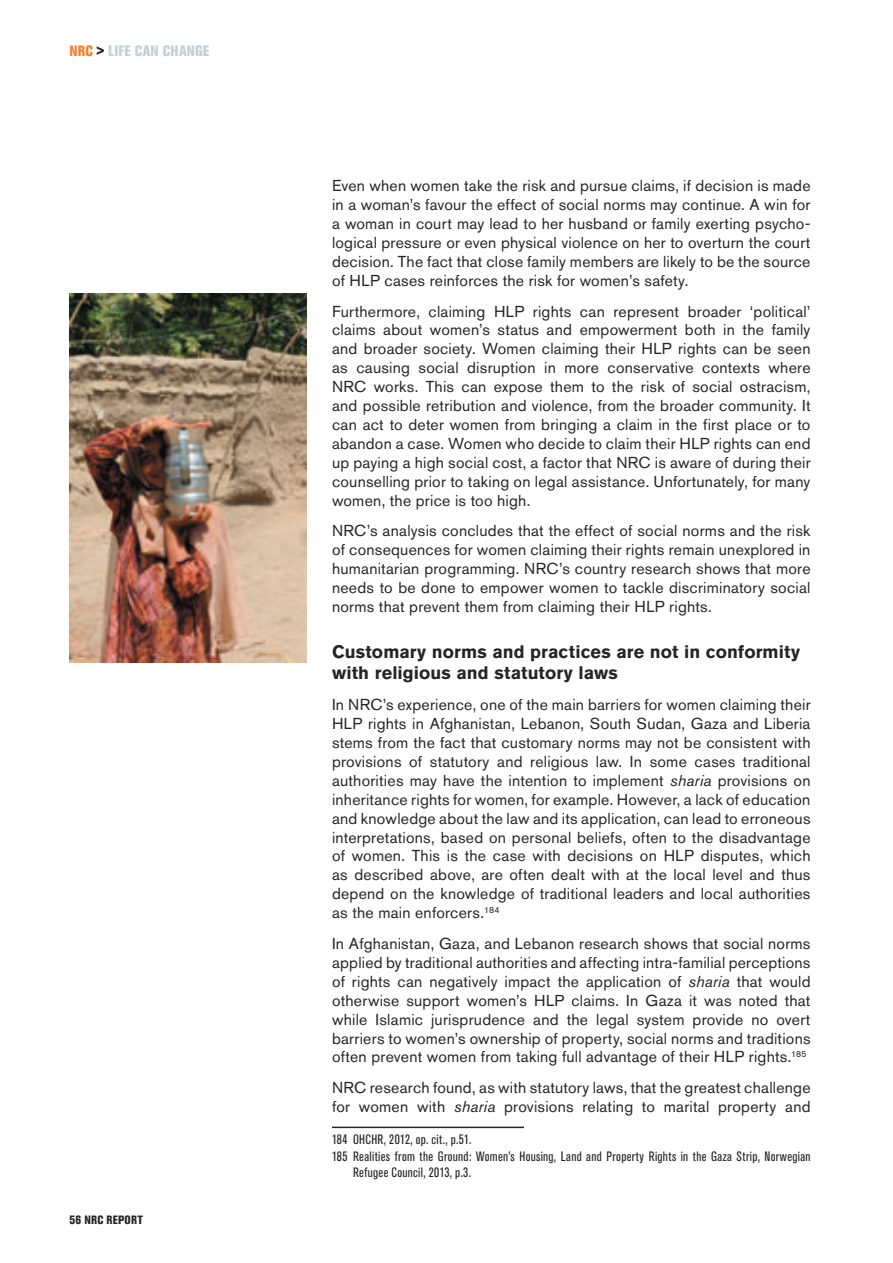
<style>
.page{position:relative;width:893px;height:1263px;background:#fff}
.page>*{position:absolute;margin:0;border:0;box-sizing:border-box;transform-origin:0 0}
.t1{font:700 18px/21.6px "Akzidenz Grotesk BQ";letter-spacing:.005em;color:#242527}
.t2{font:15.75px/18.9px "Akzidenz Grotesk BQ";letter-spacing:.015em;color:#242527;text-align:justify}
.t3{font:800 condensed 15px "Akzidenz Grotesk BE";letter-spacing:.015em;color:#c3cfd5}
.t4{font:condensed 13.5px/17.7px "Akzidenz Grotesk BQ";letter-spacing:.025em;color:#242527}
.t5{font:800 condensed 12px "Akzidenz Grotesk BE";letter-spacing:.02em;color:#242527}
.s1{color:#f5822e}
.s2{color:#242527}
.s3{font-style:italic}
</style>
<div class="page">
<img style="left:69px;top:293px;width:238px;height:369px">
<hr style="left:332px;top:1126px;width:192px;height:2px;background:#242527">
<p class="t3" style="left:69px;top:45px;width:141px"><span class="s1">NRC</span> <span class="s2">&gt;</span> LIFE CAN CHANGE</p>
<p class="t5" style="left:69px;top:1216px;width:75px">56 NRC REPORT</p>
<p class="t2" style="left:332px;top:176px;width:480px">Even when women take the risk and pursue claims, if decision is made in a woman’s favour the effect of social norms may continue. A win for a woman in court may lead to her husband or family exerting psycho&shy;logical pressure or even physical violence on her to overturn the court decision. The fact that close family members are likely to be the source of HLP cases reinforces the risk for women’s safety.</p>
<p class="t2" style="left:332px;top:301px;width:480px">Furthermore, claiming HLP rights can represent broader ‘political’ claims about women’s status and empowerment both in the family and broader society. Women claiming their HLP rights can be seen as causing social disruption in more conservative contexts where NRC works. This can expose them to the risk of social ostracism, and possible retribution and violence, from the broader community. It can act to deter women from bringing a claim in the first place or to abandon a case. Women who decide to claim their HLP rights can end up paying a high social cost, a factor that NRC is aware of during their counselling prior to taking on legal assistance. Unfortunately, for many women, the price is too high.</p>
<p class="t2" style="left:332px;top:521px;width:480px">NRC’s analysis concludes that the effect of social norms and the risk of consequences for women claiming their rights remain unexplored in humanitarian programming. NRC’s country research shows that more needs to be done to empower women to tackle discriminatory social norms that prevent them from claiming their HLP rights.</p>
<p class="t1" style="left:332px;top:641px;width:470px">Customary norms and practices are not in conformity with religious and statutory laws</p>
<p class="t2" style="left:332px;top:695px;width:480px">In NRC’s experience, one of the main barriers for women claiming their HLP rights in Afghanistan, Lebanon, South Sudan, Gaza and Liberia stems from the fact that customary norms may not be consistent with provisions of statutory and religious law. In some cases traditional authorities may have the intention to implement <span class="s3">sharia</span> provisions on inheritance rights for women, for example. However, a lack of education and knowledge about the law and its application, can lead to erroneous interpretations, based on personal beliefs, often to the disadvantage of women. This is the case with decisions on HLP disputes, which as described above, are often dealt with at the local level and thus depend on the knowledge of traditional leaders and local authorities as the main enforcers.<sup>184</sup></p>
<p class="t2" style="left:332px;top:934px;width:480px">In Afghanistan, Gaza, and Lebanon research shows that social norms applied by traditional authorities and affecting intra-familial perceptions of rights can negatively impact the application of <span class="s3">sharia</span> that would otherwise support women’s HLP claims. In Gaza it was noted that while Islamic jurisprudence and the legal system provide no overt barriers to women’s ownership of property, social norms and traditions often prevent women from taking full advantage of their HLP rights.<sup>185</sup></p>
<p class="t2" style="left:332px;top:1078px;width:480px">NRC research found, as with statutory laws, that the greatest challenge for women with <span class="s3">sharia</span> provisions relating to marital property and</p>
<p class="t4" style="left:332px;top:1130px;width:480px">184 OHCHR, 2012, op. cit., p.51.<br>185 Realities from the Ground: Women’s Housing, Land and Property Rights in the Gaza Strip, Norwegian</p>
<p class="t4" style="left:353px;top:1164px;width:119px">Refugee Council, 2013, p.3.</p>
</div>
